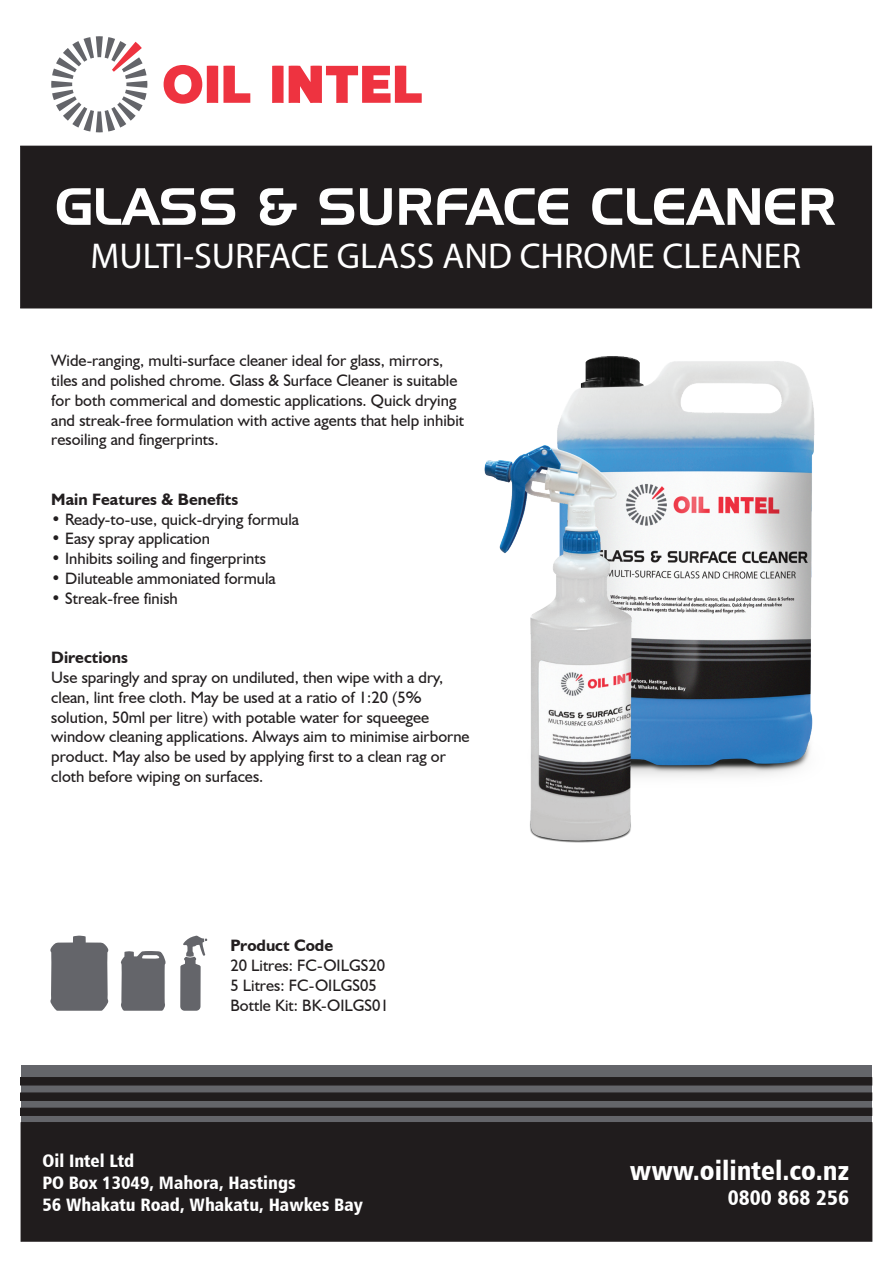
<style>
.page{position:relative;width:893px;height:1263px;background:#fff}
.page>*{position:absolute;margin:0;border:0;box-sizing:border-box;transform-origin:0 0}
.t1{font:51px "Handel Gothic BT";color:#fff}
.t2{font:36px "Myriad Pro";color:#fff}
.t3{font:27px "Humanist 777 BT Black Condensed B";color:#fff}
.t4{font:21px "Humanist 777 BT Black Condensed B";color:#fff}
.t5{font:18px/21.6px "Humanist 777 BT Black Condensed B";color:#fff}
.t6{font:16.5px/19.8px "Humanist 521 BT";color:#231f20}
.t7{font:700 16.5px "Humanist 521 BT";color:#231f20}
</style>
<div class="page">
<div style="left:21px;top:1065px;width:851px;height:70px;background:#64656a"></div>
<div style="left:21px;top:1123px;width:851px;height:118px;background:#201c1d"></div>
<div style="left:21px;top:1122px;width:851px;height:120px;border:1px solid #231f20"></div>
<div style="left:21px;top:1078px;width:851px;height:7px;background:#201c1d"></div>
<div style="left:20px;top:1077px;width:852px;height:8px;border:1px solid #231f20"></div>
<div style="left:21px;top:1093px;width:851px;height:7px;background:#201c1d"></div>
<div style="left:20px;top:1092px;width:852px;height:9px;border:1px solid #231f20"></div>
<div style="left:21px;top:1108px;width:851px;height:7px;background:#201c1d"></div>
<div style="left:20px;top:1108px;width:852px;height:8px;border:1px solid #231f20"></div>
<svg style="left:51px;top:36px;width:371px;height:96px"></svg>
<div style="left:21px;top:146px;width:850px;height:162px;background:#201c1d"></div>
<img style="left:562px;top:356px;width:253px;height:421px">
<img style="left:484px;top:415px;width:182px;height:428px">
<svg style="left:121px;top:951px;width:45px;height:60px;background:#727378"></svg>
<svg style="left:180px;top:935px;width:27px;height:76px"></svg>
<svg style="left:50px;top:936px;width:58px;height:75px;background:#75767a"></svg>
<h1 class="t1" style="left:55px;top:176px;width:782px">GLASS &amp; SURFACE CLEANER</h1>
<h2 class="t2" style="left:90px;top:234px;width:712px">MULTI-SURFACE GLASS AND CHROME CLEANER</h2>
<p class="t6" style="left:51px;top:350px;width:414px">Wide-ranging, multi-surface cleaner ideal for glass, mirrors, tiles and polished chrome. Glass &amp; Surface Cleaner is suitable for both commerical and domestic applications. Quick drying and streak-free formulation with active agents that help inhibit resoiling and fingerprints.</p>
<p class="t7" style="left:51px;top:489px;width:188px">Main Features &amp; Benefits</p>
<p class="t6" style="left:51px;top:509px;width:249px">• Ready-to-use, quick-drying formula</p>
<p class="t6" style="left:51px;top:529px;width:160px">• Easy spray application</p>
<p class="t6" style="left:51px;top:548px;width:216px">• Inhibits soiling and fingerprints</p>
<p class="t6" style="left:51px;top:568px;width:226px">• Diluteable ammoniated formula</p>
<p class="t6" style="left:51px;top:588px;width:128px">• Streak-free finish</p>
<p class="t7" style="left:51px;top:647px;width:78px">Directions</p>
<p class="t6" style="left:51px;top:667px;width:420px">Use sparingly and spray on undiluted, then wipe with a dry, clean, lint free cloth. May be used at a ratio of 1:20 (5% solution, 50ml per litre) with potable water for squeegee window cleaning applications. Always aim to minimise airborne product. May also be used by applying first to a clean rag or cloth before wiping on surfaces.</p>
<p class="t7" style="left:230px;top:935px;width:104px">Product Code</p>
<p class="t6" style="left:230px;top:955px;width:160px">20 Litres: FC-OILGS20<br>5 Litres: FC-OILGS05<br>Bottle Kit: BK-OILGS01</p>
<p class="t5" style="left:43px;top:1150px;width:322px">Oil Intel Ltd<br>PO Box 13049, Mahora, Hastings<br>56 Whakatu Road, Whakatu, Hawkes Bay</p>
<h3 class="t3" style="left:630px;top:1153px;width:221px">www.oilintel.co.nz</h3>
<p class="t4" style="left:728px;top:1184px;width:123px">0800 868 256</p>
</div>
